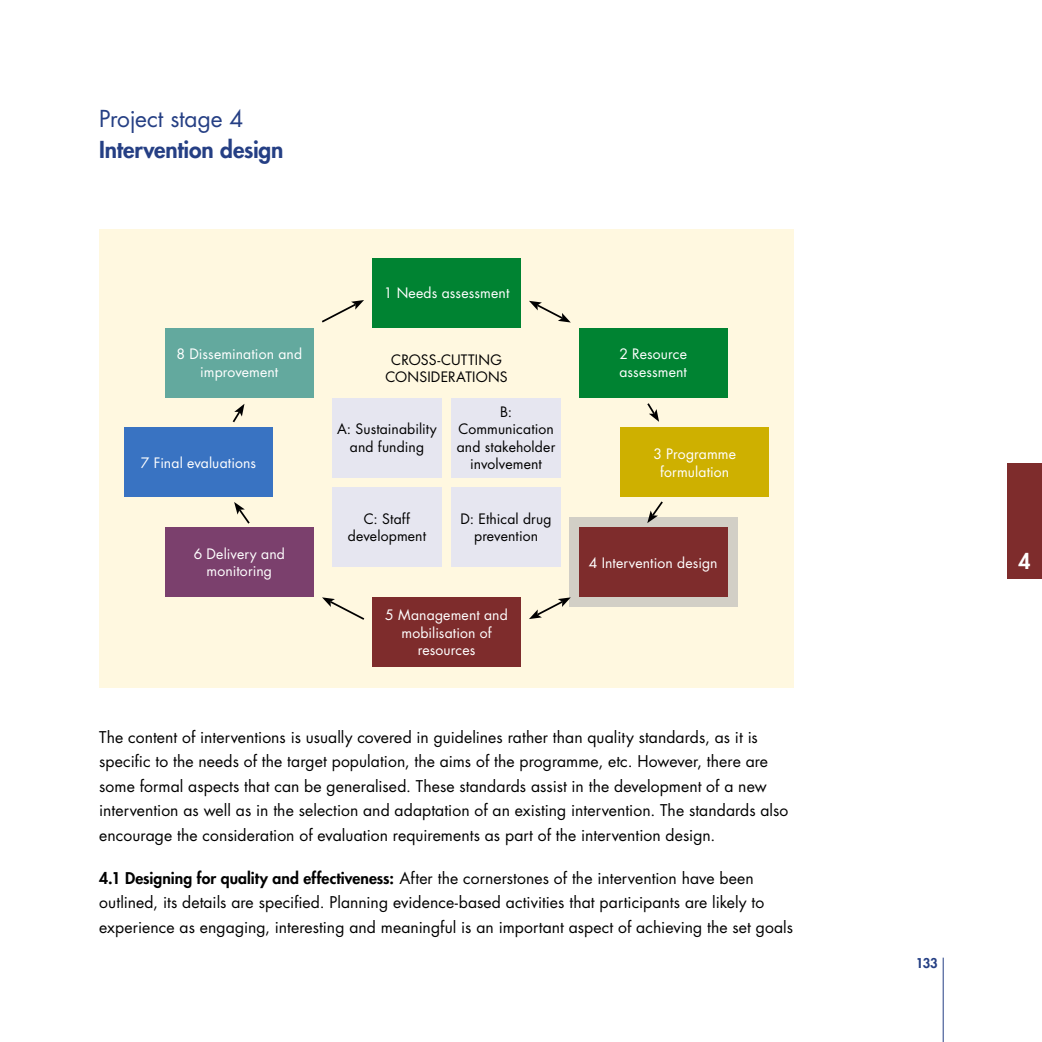
<style>
.page{position:relative;width:1042px;height:1042px;background:#fff}
.page>*{position:absolute;margin:0;border:0;box-sizing:border-box;transform-origin:0 0}
.Título_1{font:800 22.75px/31.5px "Futura";letter-spacing:-.01em;color:#253f84}
.Título_1-2{font:800 21px "Futura";color:#fff}
.Texto{font:15.75px/24.5px "Futura";letter-spacing:.005em;color:#000}
.Texto-2{font:14px/17.5px "Futura";letter-spacing:.01em;color:#fff;text-align:center}
.Texto-3{font:14px/17.5px "Futura";letter-spacing:.01em;color:#000;text-align:center}
.t1{font:800 13.12px "Futura";color:#253f84}
.s1{font-weight:400}
.s2{font-weight:800}
</style>
<div class="page">
<hr style="left:943px;top:957px;width:1px;height:85px;background:#253f84">
<div style="left:1007px;top:463px;width:35px;height:116px;background:#7e2c2c"></div>
<div style="left:99px;top:229px;width:695px;height:458px;background:#fff8e0"></div>
<div style="left:372px;top:597px;width:149px;height:70px;background:#7e2c2c"></div>
<div style="left:165px;top:527px;width:149px;height:70px;background:#7b406d"></div>
<div style="left:124px;top:428px;width:149px;height:69px;background:#3973c2"></div>
<div style="left:165px;top:328px;width:149px;height:69px;background:#63a99e"></div>
<svg style="left:529px;top:301px;width:42px;height:21px"></svg>
<svg style="left:232px;top:404px;width:12px;height:19px"></svg>
<svg style="left:234px;top:502px;width:16px;height:22px"></svg>
<svg style="left:322px;top:597px;width:43px;height:23px"></svg>
<svg style="left:322px;top:300px;width:42px;height:23px"></svg>
<div style="left:569px;top:517px;width:168px;height:90px;background:#d2cfc6"></div>
<div style="left:332px;top:398px;width:109px;height:79px;background:#e6e6f0"></div>
<div style="left:332px;top:487px;width:109px;height:80px;background:#e6e6f0"></div>
<div style="left:451px;top:398px;width:110px;height:79px;background:#e6e6f0"></div>
<div style="left:451px;top:487px;width:110px;height:80px;background:#e6e6f0"></div>
<div style="left:372px;top:258px;width:149px;height:69px;background:#008332"></div>
<div style="left:579px;top:328px;width:148px;height:69px;background:#008332"></div>
<svg style="left:647px;top:403px;width:12px;height:19px"></svg>
<div style="left:620px;top:428px;width:149px;height:69px;background:#ceb000"></div>
<div style="left:579px;top:527px;width:148px;height:70px;background:#7e2c2c"></div>
<svg style="left:529px;top:597px;width:42px;height:22px"></svg>
<svg style="left:647px;top:501px;width:16px;height:22px"></svg>
<p class="Título_1" style="left:99px;top:102px;width:186px"><span class="s1">Project stage 4<br></span>Intervention design</p>
<p class="Texto-2" style="left:176px;top:345px;width:127px">8 Dissemination and improvement</p>
<p class="Texto-2" style="left:141px;top:454px;width:117px">7 Final evaluations</p>
<p class="Texto-2" style="left:194px;top:545px;width:93px">6 Delivery and monitoring</p>
<p class="Texto-2" style="left:384px;top:284px;width:127px">1 Needs assessment</p>
<p class="Texto-3" style="left:385px;top:351px;width:124px">CROSS-CUTTING<br>CONSIDERATIONS</p>
<p class="Texto-3" style="left:337px;top:420px;width:101px">A: Sustainability and funding</p>
<p class="Texto-3" style="left:348px;top:509px;width:80px">C: Staff development</p>
<p class="Texto-3" style="left:457px;top:403px;width:100px">B:<br>Communication and stakeholder involvement</p>
<p class="Texto-3" style="left:460px;top:509px;width:93px">D: Ethical drug prevention</p>
<p class="Texto-2" style="left:385px;top:606px;width:124px">5 Management and mobilisation of resources</p>
<p class="Texto-2" style="left:619px;top:345px;width:69px;text-align:left">2 Resource assessment</p>
<p class="Texto-2" style="left:653px;top:445px;width:84px">3 Programme formulation</p>
<p class="Texto-2" style="left:589px;top:553px;width:130px">4 Intervention design</p>
<p class="Texto" style="left:99px;top:724px;width:691px">The content of interventions is usually covered in guidelines rather than quality standards, as it is specific to the needs of the target population, the aims of the programme, etc. However, there are some formal aspects that can be generalised. These standards assist in the development of a new intervention as well as in the selection and adaptation of an existing intervention. The standards also encourage the consideration of evaluation requirements as part of the intervention design.</p>
<p class="Texto" style="left:99px;top:865px;width:695px"><span class="s2">4.1 Designing for quality and effectiveness:</span> After the cornerstones of the intervention have been outlined, its details are specified. Planning evidence-based activities that participants are likely to experience as engaging, interesting and meaningful is an important aspect of achieving the set goals</p>
<p class="Título_1-2" style="left:1018px;top:547px;width:14px">4</p>
<p class="t1" style="left:916px;top:954px;width:23px">133</p>
</div>
